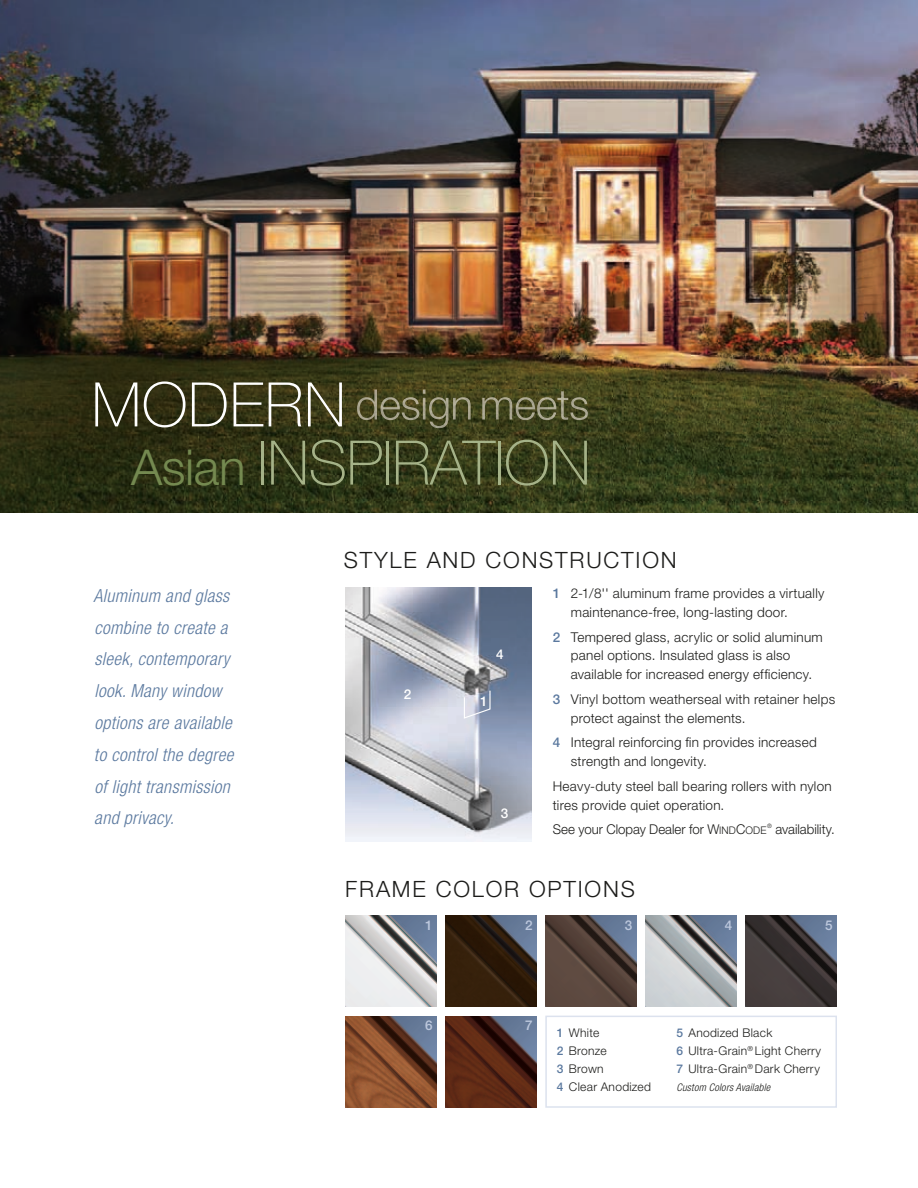
<style>
.page{position:relative;width:918px;height:1188px;background:#fff}
.page>*{position:absolute;margin:0;border:0;box-sizing:border-box;transform-origin:0 0}
.t1{font:100 61.5px/58.2px "Helvetica Neue";letter-spacing:-.01em;color:#a5b288}
.t2{font:300 22.5px "Helvetica Neue";letter-spacing:.08em;color:#1c1c1a}
.t3{font:italic 300 condensed 18px/31.8px "Helvetica Neue";letter-spacing:.02em;color:#5b799f}
.t4{font:300 13.5px/18.8px "Helvetica Neue";letter-spacing:.02em;color:#1c1c1a}
.t5{font:300 13.5px "Helvetica Neue";color:#1c1c1a}
.t6{font:500 13.5px "Helvetica Neue";color:#bdc8dd}
.t7{font:500 13.5px "Helvetica Neue";color:#fff}
.t8{font:300 12px/18px "Helvetica Neue";letter-spacing:.025em;color:#1c1c1a}
.t9{font:italic 300 condensed 10.5px "Helvetica Neue";letter-spacing:.02em;color:#1c1c1a}
.t10{font:300 6px "Helvetica Neue";color:#1c1c1a}
.s1{color:#fff}
.s2{font-weight:300;font-size:49.5px;color:#748950}
.s3{font-weight:500;color:#5b799f}
.s4{font-size:10.5px}
</style>
<div class="page">
<img style="left:745px;top:916px;width:91px;height:91px">
<img style="left:445px;top:916px;width:91px;height:91px">
<div style="left:545px;top:1016px;width:292px;height:92px;border:2px solid #dce2ee"></div>
<img style="left:0;top:0;width:918px;height:513px">
<img style="left:345px;top:587px;width:186px;height:255px">
<svg style="left:463px;top:690px;width:28px;height:30px"></svg>
<img style="left:345px;top:916px;width:91px;height:91px">
<img style="left:545px;top:916px;width:91px;height:91px">
<img style="left:645px;top:916px;width:91px;height:91px">
<img style="left:345px;top:1016px;width:91px;height:91px">
<img style="left:445px;top:1016px;width:91px;height:91px">
<img style="left:357px;top:390px;width:231px;height:38px">
<h1 class="t1" style="left:131px;top:375px;width:461px;text-indent:-40px"><span class="s1">MODERN<br></span><span class="s2">Asian</span> INSPIRATION</h1>
<h3 class="t3" style="left:93px;top:579px;width:142px">Aluminum and glass combine to create a sleek, contemporary look. Many window options are available to control the degree of light transmission and privacy.</h3>
<h2 class="t2" style="left:344px;top:546px;width:334px">STYLE AND CONSTRUCTION</h2>
<p class="t7" style="left:404px;top:687px;width:9px">2</p>
<p class="t7" style="left:496px;top:646px;width:9px">4</p>
<p class="t7" style="left:480px;top:693px;width:9px">1</p>
<p class="t7" style="left:501px;top:805px;width:9px">3</p>
<p class="t4" style="left:571px;top:584px;width:255px;text-indent:-18px"><span class="s3">1</span> 2-1/8'' aluminum frame provides a virtually maintenance-free, long-lasting door.</p>
<p class="t4" style="left:571px;top:627px;width:253px;text-indent:-18px"><span class="s3">2</span> Tempered glass, acrylic or solid aluminum panel options. Insulated glass is also available for increased energy efficiency.</p>
<p class="t4" style="left:571px;top:689px;width:266px;text-indent:-18px"><span class="s3">3</span> Vinyl bottom weatherseal with retainer helps protect against the elements.</p>
<p class="t4" style="left:571px;top:733px;width:248px;text-indent:-18px"><span class="s3">4</span> Integral reinforcing fin provides increased strength and longevity.</p>
<p class="t4" style="left:553px;top:776px;width:280px">Heavy-duty steel ball bearing rollers with nylon tires provide quiet operation.</p>
<p class="t5" style="left:553px;top:821px;width:215px">See your Clopay Dealer for W<span class="s4">IND</span>C<span class="s4">ODE</span></p>
<p class="t10" style="left:767px;top:823px;width:6px">®</p>
<p class="t5" style="left:776px;top:821px;width:61px">availability.</p>
<h2 class="t2" style="left:345px;top:875px;width:291px">FRAME COLOR OPTIONS</h2>
<p class="t6" style="left:425px;top:917px;width:9px">1</p>
<p class="t6" style="left:525px;top:917px;width:9px">2</p>
<p class="t6" style="left:625px;top:917px;width:9px">3</p>
<p class="t6" style="left:725px;top:917px;width:9px">4</p>
<p class="t6" style="left:825px;top:917px;width:9px">5</p>
<p class="t6" style="left:425px;top:1018px;width:9px">6</p>
<p class="t6" style="left:525px;top:1018px;width:9px">7</p>
<p class="t8" style="left:557px;top:1023px;width:96px"><span class="s3">1</span> White<br><span class="s3">2</span> Bronze<br><span class="s3">3</span> Brown<br><span class="s3">4</span> Clear Anodized</p>
<p class="t8" style="left:676px;top:1023px;width:146px"><span class="s3">5</span> Anodized Black<br><span class="s3">6</span> Ultra-Grain<sup>®</sup> Light Cherry<br><span class="s3">7</span> Ultra-Grain<sup>®</sup> Dark Cherry</p>
<p class="t9" style="left:676px;top:1081px;width:95px">Custom Colors Available</p>
</div>
